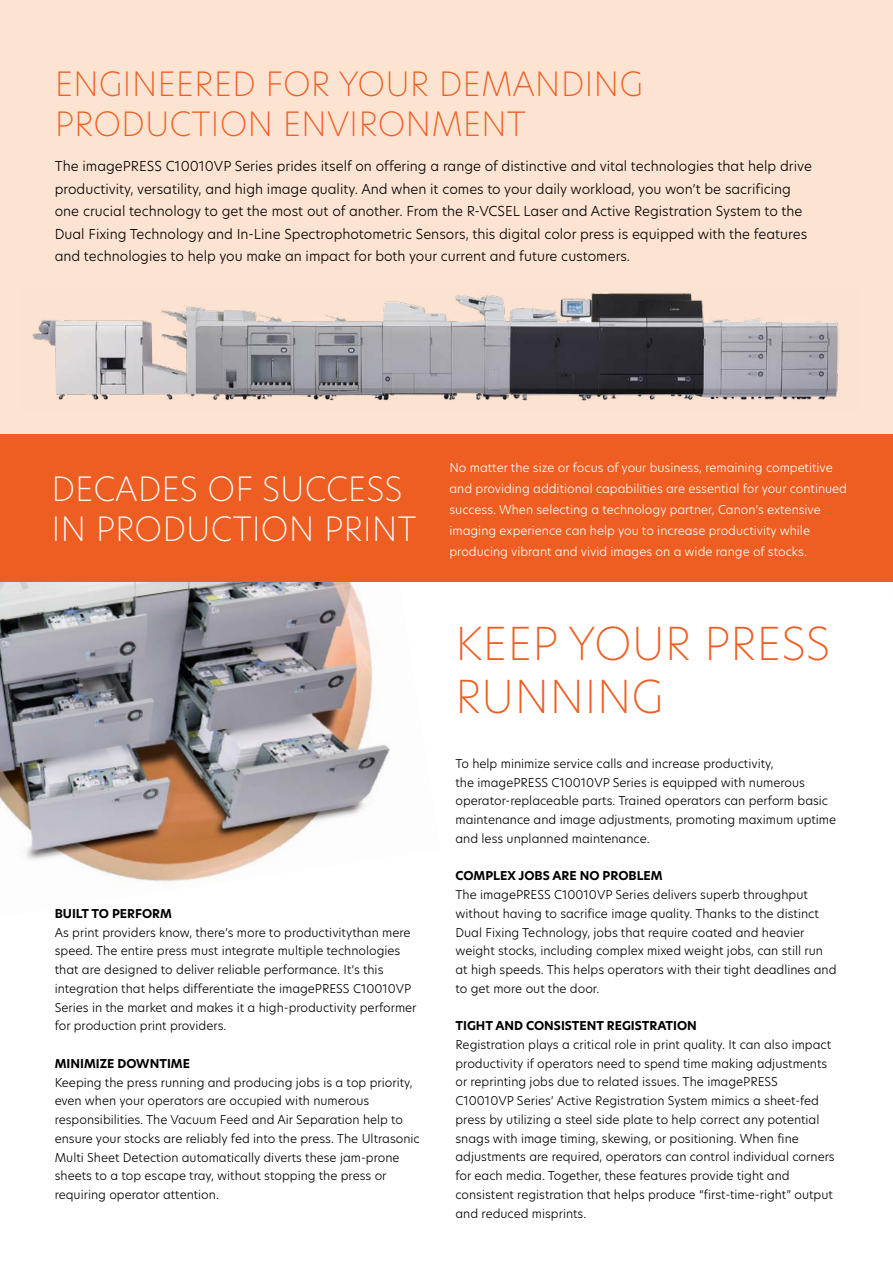
<style>
.page{position:relative;width:893px;height:1263px;background:#fff}
.page>*{position:absolute;margin:0;border:0;box-sizing:border-box;transform-origin:0 0}
.t1{font:200 44.7px/53.6px "Hero New";color:#ee5e22}
.t2{font:200 33px/39.6px "Hero New";color:#ee5e22}
.t3{font:200 33px/39.6px "Hero New";color:#fff}
.t4{font:300 13.5px/22.5px "Hero New";color:#000}
.t5{font:300 12px/18.8px "Hero New";color:#000}
.t6{font:300 12px/21px "Hero New";color:#fff}
.t7{font:700 12px "Hero New";color:#000}
</style>
<div class="page">
<hr style="left:892px;top:286px;width:1px;height:345px;background:#faba95">
<img style="left:0;top:582px;width:390px;height:301px">
<div style="left:0;top:0;width:893px;height:474px;background:#fde3d1"></div>
<div style="left:0;top:434px;width:893px;height:148px;background:#ee5e22"></div>
<img style="left:32px;top:293px;width:807px;height:108px">
<h2 class="t2" style="left:55px;top:63px;width:590px">ENGINEERED FOR YOUR DEMANDING<br>PRODUCTION ENVIRONMENT</h2>
<p class="t4" style="left:55px;top:155px;width:759px">The imagePRESS C10010VP Series prides itself on offering a range of distinctive and vital technologies that help drive productivity, versatility, and high image quality. And when it comes to your daily workload, you won’t be sacrificing one crucial technology to get the most out of another. From the R-VCSEL Laser and Active Registration System to the Dual Fixing Technology and In-Line Spectrophotometric Sensors, this digital color press is equipped with the features and technologies to help you make an impact for both your current and future customers.</p>
<h2 class="t3" style="left:52px;top:468px;width:367px">DECADES OF SUCCESS<br>IN PRODUCTION PRINT</h2>
<p class="t7" style="left:55px;top:905px;width:119px">BUILT TO PERFORM</p>
<p class="t5" style="left:55px;top:922px;width:363px">As print providers know, there’s more to productivitythan mere speed. The entire press must integrate multiple technologies that are designed to deliver reliable performance. It’s this integration that helps differentiate the imagePRESS C10010VP Series in the market and makes it a high-productivity performer for production print providers.</p>
<p class="t7" style="left:55px;top:1055px;width:137px">MINIMIZE DOWNTIME</p>
<p class="t5" style="left:55px;top:1072px;width:367px">Keeping the press running and producing jobs is a top priority, even when your operators are occupied with numerous responsibilities. The Vacuum Feed and Air Separation help to ensure your stocks are reliably fed into the press. The Ultrasonic Multi Sheet Detection automatically diverts these jam-prone sheets to a top escape tray, without stopping the press or requiring operator attention.</p>
<p class="t6" style="left:449px;top:456px;width:399px">No matter the size or focus of your business, remaining competitive and providing additional capabilities are essential for your continued success. When selecting a technology partner, Canon’s extensive imaging experience can help you to increase productivity while producing vibrant and vivid images on a wide range of stocks.</p>
<h1 class="t1" style="left:455px;top:615px;width:377px">KEEP YOUR PRESS<br>RUNNING</h1>
<p class="t5" style="left:455px;top:754px;width:382px">To help minimize service calls and increase productivity,<br>the imagePRESS C10010VP Series is equipped with numerous operator-replaceable parts. Trained operators can perform basic maintenance and image adjustments, promoting maximum uptime and less unplanned maintenance.</p>
<p class="t7" style="left:455px;top:868px;width:209px">COMPLEX JOBS ARE NO PROBLEM</p>
<p class="t5" style="left:455px;top:885px;width:382px">The imagePRESS C10010VP Series delivers superb throughput without having to sacrifice image quality. Thanks to the distinct Dual Fixing Technology, jobs that require coated and heavier weight stocks, including complex mixed weight jobs, can still run at high speeds. This helps operators with their tight deadlines and to get more out the door.</p>
<p class="t7" style="left:455px;top:1018px;width:243px">TIGHT AND CONSISTENT REGISTRATION</p>
<p class="t5" style="left:455px;top:1035px;width:381px">Registration plays a critical role in print quality. It can also impact productivity if operators need to spend time making adjustments or reprinting jobs due to related issues. The imagePRESS C10010VP Series’ Active Registration System mimics a sheet-fed press by utilizing a steel side plate to help correct any potential snags with image timing, skewing, or positioning. When fine adjustments are required, operators can control individual corners for each media. Together, these features provide tight and consistent registration that helps produce “first-time-right” output and reduced misprints.</p>
</div>
